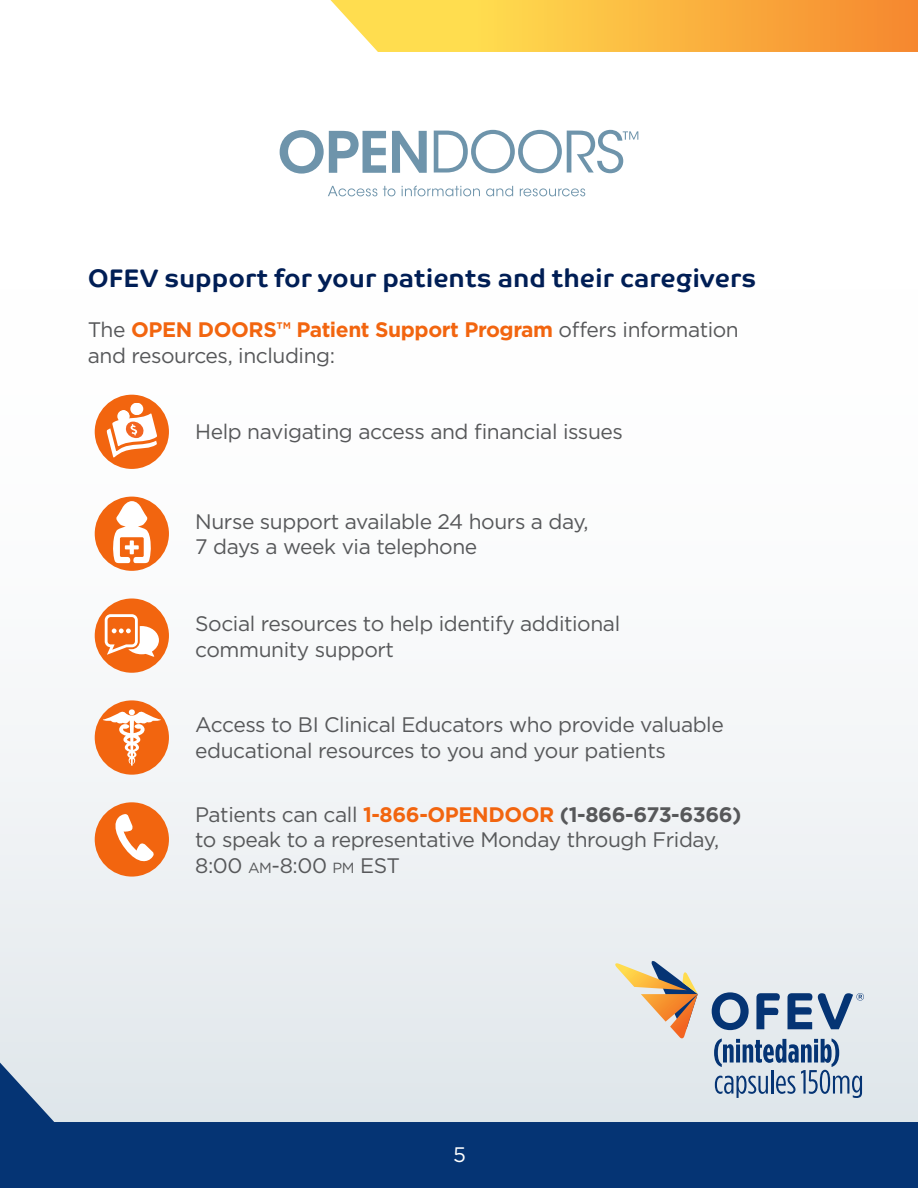
<style>
.page{position:relative;width:918px;height:1188px;background:#fff}
.page>*{position:absolute;margin:0;border:0;box-sizing:border-box;transform-origin:0 0}
.t1{font:700 25.5px "Co Text";color:#001e55}
.t2{font:21px/25.5px "Gotham";letter-spacing:-.02em;color:#57585a}
.t3{font:21px "Gotham";color:#fff}
.s1{font-weight:700;color:#f2650f}
.s2{font-weight:700}
.s3{font-size:14.7px}
.s4{font-style:inherit}
</style>
<div class="page">
<div style="left:0;top:108px;width:918px;height:1016px;background:linear-gradient(to bottom,#fff,#e6ebef)"></div>
<div style="left:95px;top:599px;width:74px;height:74px;background:#f2650f;border-radius:50%"></div>
<svg style="left:105px;top:614px;width:54px;height:43px"></svg>
<div style="left:95px;top:700px;width:74px;height:75px;background:#f2650f;border-radius:50%"></div>
<svg style="left:103px;top:709px;width:58px;height:57px"></svg>
<div style="left:95px;top:802px;width:74px;height:75px;background:#f2650f;border-radius:50%"></div>
<svg style="left:115px;top:814px;width:39px;height:48px"></svg>
<div style="left:95px;top:497px;width:74px;height:74px;background:#f2650f;border-radius:50%"></div>
<svg style="left:112px;top:501px;width:40px;height:62px"></svg>
<div style="left:95px;top:395px;width:74px;height:74px;background:#f2650f;border-radius:50%"></div>
<svg style="left:107px;top:403px;width:50px;height:55px"></svg>
<svg style="left:280px;top:130px;width:106px;height:44px"></svg>
<svg style="left:392px;top:131px;width:35px;height:42px"></svg>
<svg style="left:434px;top:130px;width:204px;height:43px"></svg>
<svg style="left:328px;top:186px;width:49px;height:10px"></svg>
<svg style="left:383px;top:186px;width:12px;height:10px"></svg>
<svg style="left:402px;top:186px;width:78px;height:10px"></svg>
<svg style="left:486px;top:186px;width:27px;height:10px"></svg>
<svg style="left:520px;top:188px;width:65px;height:8px"></svg>
<svg style="left:330px;top:0;width:588px;height:52px;background:#fbbe4b"></svg>
<svg style="left:615px;top:960px;width:83px;height:79px;background:#d7c3ac"></svg>
<svg style="left:712px;top:992px;width:152px;height:38px;background:#879ebb"></svg>
<svg style="left:714px;top:1038px;width:148px;height:25px;background:#869dba"></svg>
<div style="left:0;top:1063px;width:918px;height:34px;background:#e1e8ec"></div>
<div style="left:0;top:1097px;width:918px;height:20px;background:#dfe6eb"></div>
<svg style="left:0;top:1117px;width:918px;height:21px;background:#355c8e"></svg>
<div style="left:0;top:1138px;width:918px;height:21px;background:#053474"></div>
<div style="left:0;top:1159px;width:918px;height:29px;background:#053474"></div>
<p class="t1" style="left:88px;top:262px;width:670px">OFEV support for your patients and their caregivers</p>
<p class="t2" style="left:88px;top:317px;width:653px">The <span class="s1">OPEN DOORS™ Patient Support Program</span> offers information and resources, including:</p>
<p class="t2" style="left:195px;top:419px;width:429px">Help navigating access and financial issues</p>
<p class="t2" style="left:195px;top:508px;width:395px">Nurse support available 24 hours a day,<br>7 days a week via telephone</p>
<p class="t2" style="left:195px;top:611px;width:426px">Social resources to help identify additional community support</p>
<p class="t2" style="left:195px;top:712px;width:530px">Access to BI Clinical Educators who provide valuable educational resources to you and your patients</p>
<p class="t2" style="left:195px;top:801px;width:548px">Patients can call <span class="s1">1-866-OPENDOOR</span> <span class="s2">(1-866-673-6366) </span>to speak to a representative Monday through Friday,<br>8:00 <span class="s3">AM</span>-8:00 <span class="s3">PM</span> <span class="s4">EST</span></p>
<p class="t3" style="left:453px;top:1143px;width:14px">5</p>
</div>
